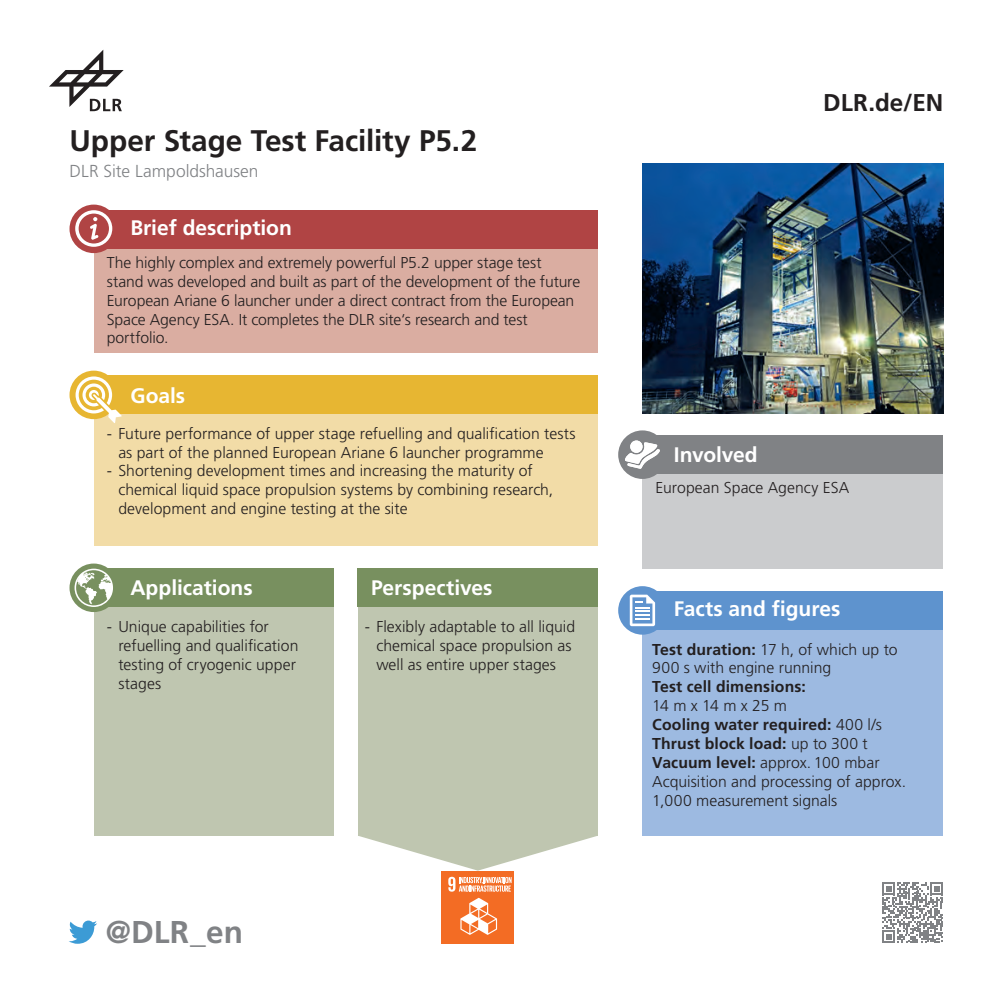
<style>
.page{position:relative;width:993px;height:993px;background:#fff}
.page>*{position:absolute;margin:0;border:0;box-sizing:border-box;transform-origin:0 0}
.t1{font:700 31.5px "Frutiger LT Std";color:#808285}
.t2{font:700 29.75px "Frutiger LT Std";letter-spacing:-.005em;color:#231f20}
.t3{font:700 24.32px "Frutiger LT Std";color:#231f20}
.t4{font:700 21px "Frutiger LT Std";color:#fff}
.t5{font:300 17.32px "Frutiger LT Std";color:#808285}
.t6{font:300 15.75px/18.9px "Frutiger LT Std";color:#231f20}
.t7{font:700 15.75px "Frutiger LT Std";letter-spacing:.01em;color:#231f20}
.s1{font-weight:700}
</style>
<div class="page">
<img style="left:642px;top:164px;width:301px;height:249px">
<div style="left:642px;top:472px;width:301px;height:96px;background:#cbccce"></div>
<div style="left:642px;top:435px;width:301px;height:38px;background:#808285"></div>
<div style="left:94px;top:247px;width:503px;height:106px;background:#daada1"></div>
<div style="left:94px;top:405px;width:503px;height:141px;background:#f2dca7"></div>
<div style="left:94px;top:607px;width:239px;height:228px;background:#bfc6b0"></div>
<div style="left:358px;top:607px;width:239px;height:228px;background:#bfc6b0"></div>
<div style="left:642px;top:628px;width:301px;height:207px;background:#9dbae1"></div>
<div style="left:357px;top:568px;width:240px;height:39px;background:#78905f"></div>
<div style="left:94px;top:210px;width:503px;height:38px;background:#b04444"></div>
<div style="left:69px;top:204px;width:49px;height:49px;background:#b04444;border-radius:50%"></div>
<div style="left:94px;top:375px;width:503px;height:39px;background:#e7b632"></div>
<svg style="left:69px;top:370px;width:49px;height:49px"></svg>
<div style="left:618px;top:430px;width:48px;height:49px;background:#808285;border-radius:50%"></div>
<svg style="left:625px;top:440px;width:35px;height:28px"></svg>
<div style="left:630px;top:440px;width:12px;height:12px;background:#fff;border-radius:50%"></div>
<div style="left:642px;top:591px;width:301px;height:38px;background:#5e93ce"></div>
<div style="left:618px;top:586px;width:48px;height:48px;background:#5e93ce;border-radius:50%"></div>
<svg style="left:629px;top:594px;width:26px;height:32px"></svg>
<div style="left:94px;top:568px;width:239px;height:39px;background:#78905f"></div>
<div style="left:69px;top:563px;width:49px;height:49px;background:#78905f;border-radius:50%"></div>
<svg style="left:358px;top:835px;width:239px;height:35px"></svg>
<svg style="left:74px;top:568px;width:39px;height:38px"></svg>
<svg style="left:75px;top:376px;width:47px;height:47px"></svg>
<svg style="left:75px;top:210px;width:37px;height:37px"></svg>
<svg style="left:49px;top:50px;width:75px;height:61px"></svg>
<svg style="left:69px;top:920px;width:28px;height:23px"></svg>
<div style="left:441px;top:870px;width:72px;height:72px;background:#f36c24"></div>
<svg style="left:460px;top:897px;width:37px;height:37px"></svg>
<svg style="left:448px;top:876px;width:63px;height:15px"></svg>
<svg style="left:882px;top:882px;width:60px;height:60px"></svg>
<h2 class="t2" style="left:69px;top:123px;width:409px">Upper Stage Test Facility P5.2</h2>
<p class="t5" style="left:69px;top:161px;width:190px">DLR Site Lampoldshausen</p>
<h3 class="t4" style="left:130px;top:216px;width:163px">Brief description</h3>
<p class="t6" style="left:107px;top:253px;width:474px">The highly complex and extremely powerful P5.2 upper stage test stand was developed and built as part of the development of the future European Ariane 6 launcher under a direct contract from the European Space Agency ESA. It completes the DLR site‘s research and test portfolio.</p>
<h3 class="t4" style="left:130px;top:383px;width:56px">Goals</h3>
<p class="t6" style="left:118px;top:424px;width:458px;text-indent:-11px">- Future performance of upper stage refuelling and qualification tests as part of the planned European Ariane 6 launcher programme</p>
<p class="t6" style="left:118px;top:461px;width:436px;text-indent:-11px">- Shortening development times and increasing the maturity of chemical liquid space propulsion systems by combining research, development and engine testing at the site</p>
<h3 class="t4" style="left:130px;top:574px;width:124px">Applications</h3>
<h3 class="t4" style="left:371px;top:574px;width:123px">Perspectives</h3>
<p class="t6" style="left:118px;top:617px;width:181px;text-indent:-11px">- Unique capabilities for refuelling and qualification testing of cryogenic upper stages</p>
<p class="t6" style="left:365px;top:617px;width:212px;text-align:center">- Flexibly adaptable to all liquid chemical space propulsion as well as entire upper stages</p>
<h1 class="t1" style="left:106px;top:913px;width:138px">@DLR_en</h1>
<h3 class="t3" style="left:823px;top:88px;width:121px">DLR.de/EN</h3>
<h3 class="t4" style="left:673px;top:442px;width:85px">Involved</h3>
<p class="t6" style="left:655px;top:478px;width:195px">European Space Agency ESA</p>
<h3 class="t4" style="left:673px;top:595px;width:168px">Facts and figures</h3>
<p class="t6" style="left:652px;top:639px;width:247px"><span class="s1">Test duration:</span> 17 h, of which up to<br>900 s with engine running</p>
<p class="t7" style="left:652px;top:677px;width:155px">Test cell dimensions:</p>
<p class="t6" style="left:652px;top:696px;width:255px">14 m x 14 m x 25 m<br><span class="s1">Cooling water required:</span> 400 l/s<br><span class="s1">Thrust block load:</span> up to 300 t<br><span class="s1">Vacuum level:</span> approx. 100 mbar<br>Acquisition and processing of approx.<br>1,000 measurement signals</p>
</div>
